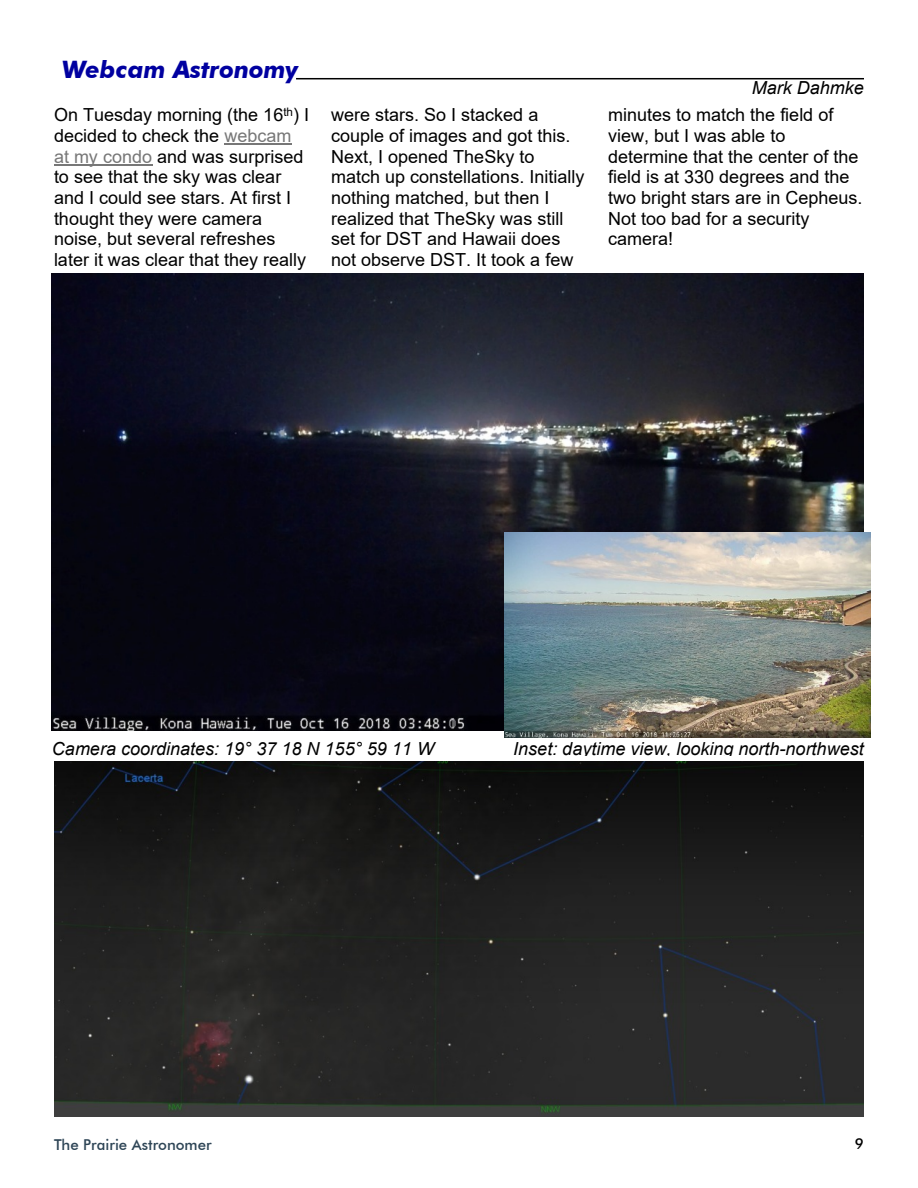
<style>
.page{position:relative;width:918px;height:1188px;background:#fff}
.page>*{position:absolute;margin:0;border:0;box-sizing:border-box;transform-origin:0 0}
.t1{font:italic 700 24px "Futura BT";color:#0000a0}
.t2{font:18px/20.7px "Arial";color:#000}
.t3{font:italic 18px "Arial";color:#000}
.t4{font:500 15px "Futura BT";color:#2e4556}
.t5{font:500 15px "Futura BT";color:#000}
.s1{color:#777}
</style>
<div class="page">
<img style="left:52px;top:274px;width:812px;height:456px">
<hr style="left:296px;top:78px;width:568px;height:1px;background:#000">
<img style="left:54px;top:762px;width:810px;height:354px">
<hr style="left:224px;top:143px;width:67px;height:2px;background:#777">
<hr style="left:54px;top:164px;width:98px;height:1px;background:#777">
<img style="left:505px;top:532px;width:365px;height:205px">
<h1 class="t1" style="left:62px;top:60px;width:238px">Webcam Astronomy</h1>
<p class="t2" style="left:54px;top:106px;width:257px">On Tuesday morning (the 16<sup>th</sup>) I decided to check the <span class="s1">webcam at my condo</span> and was surprised to see that the sky was clear and I could see stars. At first I thought they were camera noise, but several refreshes later it was clear that they really</p>
<p class="t2" style="left:331px;top:106px;width:255px">were stars. So I stacked a couple of images and got this.<br>Next, I opened TheSky to match up constellations. Initially nothing matched, but then I realized that TheSky was still set for DST and Hawaii does not observe DST. It took a few</p>
<p class="t2" style="left:608px;top:106px;width:256px">minutes to match the field of view, but I was able to determine that the center of the field is at 330 degrees and the two bright stars are in Cepheus.<br>Not too bad for a security camera!</p>
<p class="t3" style="left:752px;top:81px;width:114px">Mark Dahmke</p>
<p class="t3" style="left:52px;top:742px;width:384px">Camera coordinates: 19° 37 18 N 155° 59 11 W</p>
<p class="t3" style="left:513px;top:742px;width:352px">Inset: daytime view, looking north-northwest</p>
<p class="t4" style="left:54px;top:1138px;width:159px">The Prairie Astronomer</p>
<p class="t5" style="left:855px;top:1138px;width:11px">9</p>
</div>
